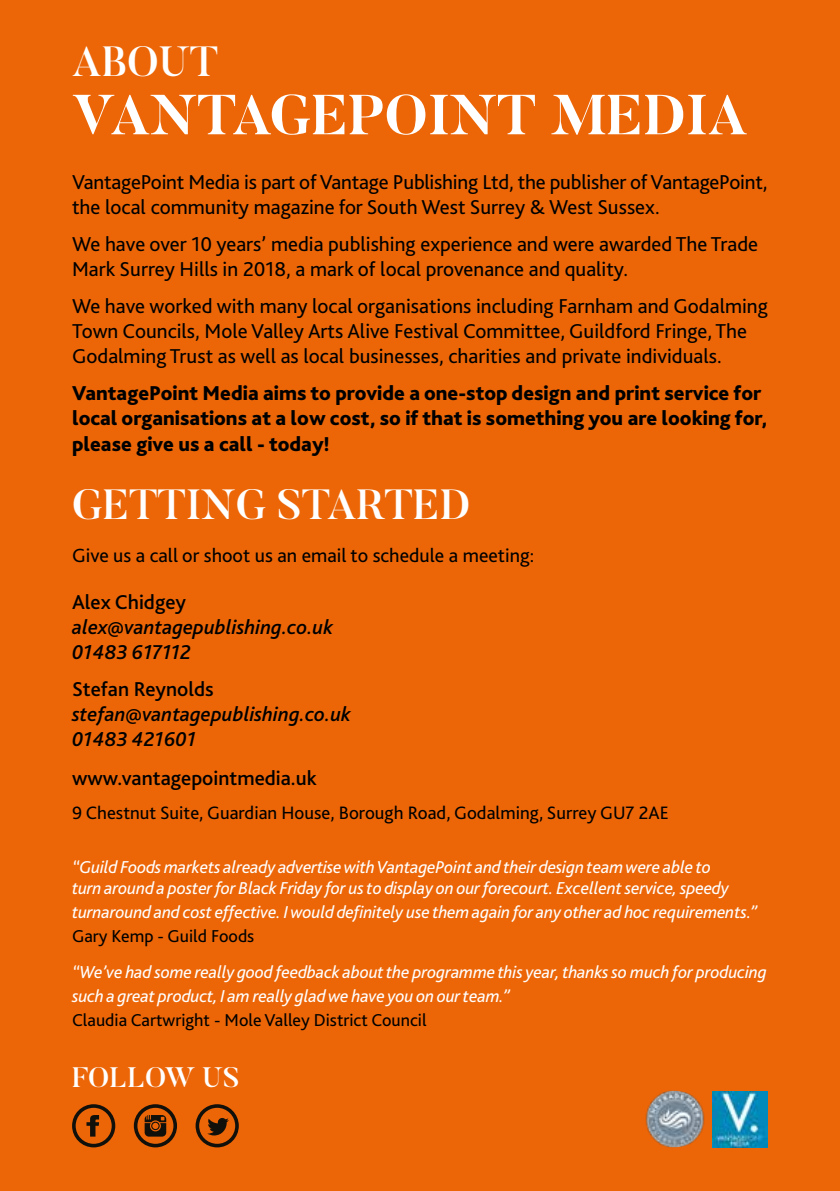
<style>
.page{position:relative;width:840px;height:1191px;background:#fff}
.page>*{position:absolute;margin:0;border:0;box-sizing:border-box;transform-origin:0 0}
.t1{font:700 56px "Butler";color:#fff}
.t2{font:500 42px "Butler";color:#fff}
.t3{font:500 28px "Butler";color:#fff}
.t4{font:21px/25.2px "Bliss 2";color:#000}
.t5{font:800 21px/25.8px "Bliss 2";color:#000}
.t6{font:italic 500 21px/25.2px "Bliss 2";color:#000}
.t7{font:500 21px "Bliss 2";color:#000}
.t8{font:20px "Bliss 2";color:#000}
.t9{font:18.8px "Bliss 2";color:#000}
.t10{font:italic 18px/21.6px "Bliss 2";letter-spacing:-.01em;color:#fff}
.t11{font:18px "Bliss 2";color:#000}
</style>
<div class="page">
<div style="left:0;top:0;width:839px;height:1191px;background:#ec6608"></div>
<svg style="left:72px;top:1104px;width:43px;height:43px"></svg>
<svg style="left:134px;top:1104px;width:43px;height:43px"></svg>
<svg style="left:195px;top:1104px;width:44px;height:43px"></svg>
<img style="left:645px;top:1090px;width:122px;height:57px">
<h2 class="t2" style="left:72px;top:35px;width:148px">ABOUT</h2>
<h1 class="t1" style="left:72px;top:79px;width:676px">VANTAGEPOINT MEDIA</h1>
<p class="t4" style="left:72px;top:169px;width:696px">VantagePoint Media is part of Vantage Publishing Ltd, the publisher of VantagePoint, the local community magazine for South West Surrey &amp; West Sussex.</p>
<p class="t4" style="left:72px;top:231px;width:687px">We have over 10 years’ media publishing experience and were awarded The Trade<br>Mark Surrey Hills in 2018, a mark of local provenance and quality.</p>
<p class="t4" style="left:72px;top:292px;width:697px">We have worked with many local organisations including Farnham and Godalming<br>Town Councils, Mole Valley Arts Alive Festival Committee, Guildford Fringe, The<br>Godalming Trust as well as local businesses, charities and private individuals.</p>
<p class="t5" style="left:72px;top:379px;width:696px">VantagePoint Media aims to provide a one-stop design and print service for local organisations at a low cost, so if that is something you are looking for, please give us a call - today!</p>
<h2 class="t2" style="left:72px;top:477px;width:399px">GETTING STARTED</h2>
<p class="t8" style="left:72px;top:543px;width:463px">Give us a call or shoot us an email to schedule a meeting:</p>
<p class="t7" style="left:72px;top:588px;width:115px">Alex Chidgey</p>
<p class="t6" style="left:72px;top:614px;width:262px">alex@vantagepublishing.co.uk<br>01483 617112</p>
<p class="t7" style="left:72px;top:675px;width:143px">Stefan Reynolds</p>
<p class="t6" style="left:72px;top:701px;width:280px">stefan@vantagepublishing.co.uk<br>01483 421601</p>
<p class="t7" style="left:72px;top:765px;width:246px">www.vantagepointmedia.uk</p>
<p class="t9" style="left:72px;top:801px;width:598px">9 Chestnut Suite, Guardian House, Borough Road, Godalming, Surrey GU7 2AE</p>
<p class="t10" style="left:72px;top:855px;width:658px">“Guild Foods markets already advertise with VantagePoint and their design team were able to turn around a poster for Black Friday for us to display on our forecourt. Excellent service, speedy</p>
<p class="t10" style="left:72px;top:901px;width:686px">turnaround and cost effective. I would definitely use them again for any other ad hoc requirements.”</p>
<p class="t11" style="left:72px;top:925px;width:184px">Gary Kemp - Guild Foods</p>
<p class="t10" style="left:72px;top:959px;width:695px;line-height:24px">“We’ve had some really good feedback about the programme this year, thanks so much for producing such a great product, I am really glad we have you on our team.”</p>
<p class="t11" style="left:72px;top:1009px;width:356px">Claudia Cartwright - Mole Valley District Council</p>
<h3 class="t3" style="left:72px;top:1059px;width:169px">FOLLOW US</h3>
</div>
